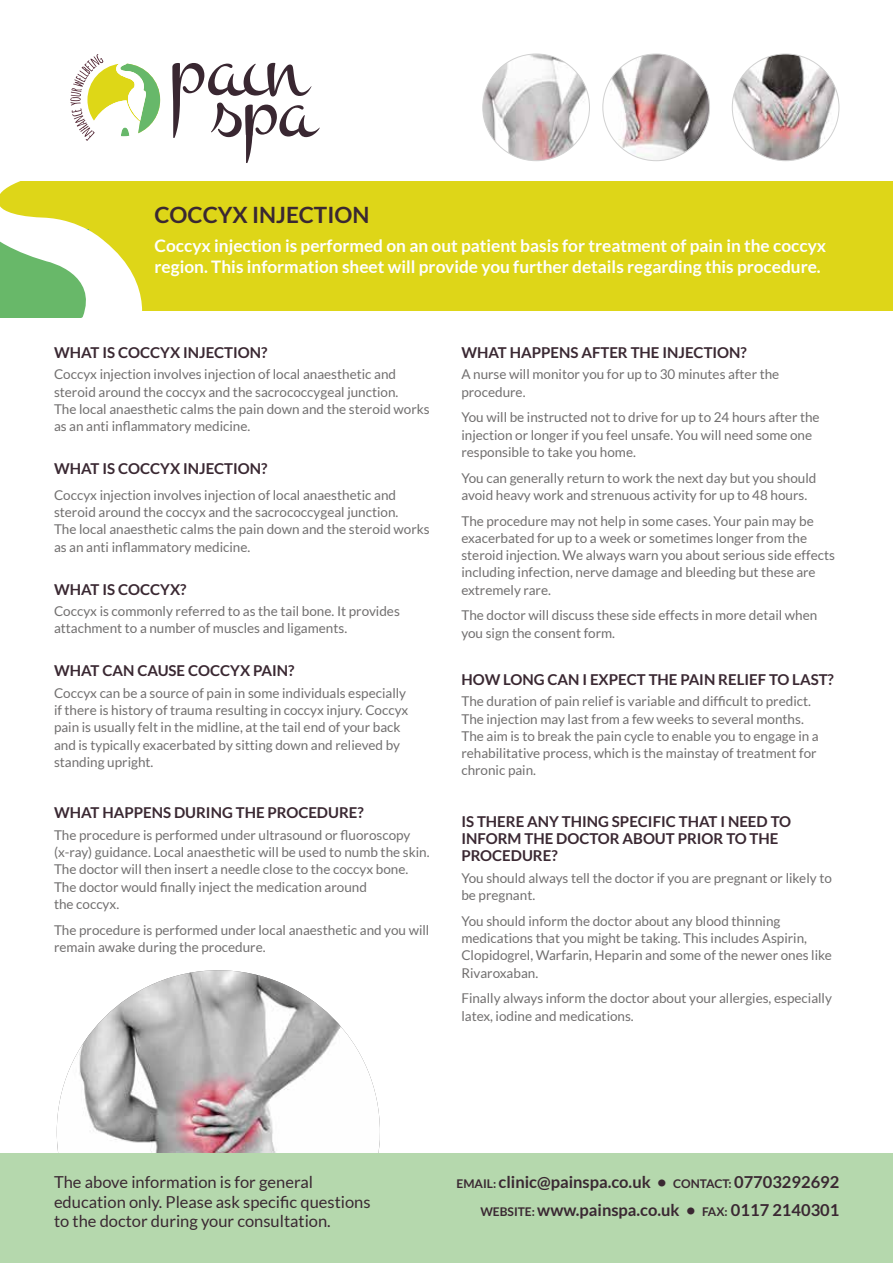
<style>
.page{position:relative;width:893px;height:1263px;background:#fff}
.page>*{position:absolute;margin:0;border:0;box-sizing:border-box;transform-origin:0 0}
.t1{font:700 22.5px "Lato";color:#3a2832}
.t2{font:700 17.25px/21px "Lato";color:#fff}
.t3{font:16.5px/19.5px "Lato";color:#3a2832}
.t4{font:700 16.5px/28px "Lato";color:#3a2832;text-align:right}
.t5{font:700 15px/17.2px "Lato";color:#3a2832}
.t6{font:13.5px/17.2px "Lato";color:#716f6f}
.s1{font-size:12px}
</style>
<div class="page">
<img style="left:57px;top:970px;width:323px;height:183px">
<div style="left:0;top:181px;width:893px;height:130px;background:#ded618"></div>
<div style="left:0;top:1153px;width:893px;height:110px;background:#b5d8ad"></div>
<svg style="left:172px;top:63px;width:148px;height:100px"></svg>
<svg style="left:70px;top:54px;width:90px;height:87px"></svg>
<img style="left:483px;top:54px;width:106px;height:107px;border-radius:53px">
<img style="left:732px;top:54px;width:107px;height:107px;border-radius:53px">
<img style="left:603px;top:54px;width:106px;height:107px;border-radius:53px">
<svg style="left:0;top:181px;width:143px;height:137px"></svg>
<h1 class="t1" style="left:155px;top:202px;width:216px">COCCYX INJECTION</h1>
<p class="t2" style="left:155px;top:235px;width:673px">Coccyx injection is performed on an out patient basis for treatment of pain in the coccyx region. This information sheet will provide you further details regarding this procedure.</p>
<p class="t5" style="left:54px;top:343px;width:215px">WHAT IS COCCYX INJECTION?</p>
<p class="t6" style="left:54px;top:366px;width:377px">Coccyx injection involves injection of local anaesthetic and steroid around the coccyx and the sacrococcygeal junction.<br>The local anaesthetic calms the pain down and the steroid works as an anti inflammatory medicine.</p>
<p class="t5" style="left:54px;top:460px;width:215px">WHAT IS COCCYX INJECTION?</p>
<p class="t6" style="left:54px;top:486px;width:377px">Coccyx injection involves injection of local anaesthetic and steroid around the coccyx and the sacrococcygeal junction.<br>The local anaesthetic calms the pain down and the steroid works as an anti inflammatory medicine.</p>
<p class="t5" style="left:54px;top:580px;width:134px">WHAT IS COCCYX?</p>
<p class="t6" style="left:54px;top:602px;width:347px">Coccyx is commonly referred to as the tail bone. It provides attachment to a number of muscles and ligaments.</p>
<p class="t5" style="left:54px;top:662px;width:242px">WHAT CAN CAUSE COCCYX PAIN?</p>
<p class="t6" style="left:54px;top:684px;width:356px">Coccyx can be a source of pain in some individuals especially if there is history of trauma resulting in coccyx injury. Coccyx pain is usually felt in the midline, at the tail end of your back and is typically exacerbated by sitting down and relieved by standing upright.</p>
<p class="t5" style="left:54px;top:804px;width:311px">WHAT HAPPENS DURING THE PROCEDURE?</p>
<p class="t6" style="left:54px;top:826px;width:377px">The procedure is performed under ultrasound or fluoroscopy (x-ray) guidance. Local anaesthetic will be used to numb the skin.<br>The doctor will then insert a needle close to the coccyx bone.<br>The doctor would finally inject the medication around<br>the coccyx.</p>
<p class="t6" style="left:54px;top:921px;width:377px">The procedure is performed under local anaesthetic and you will remain awake during the procedure.</p>
<p class="t5" style="left:461px;top:343px;width:287px">WHAT HAPPENS AFTER THE INJECTION?</p>
<p class="t6" style="left:461px;top:366px;width:319px">A nurse will monitor you for up to 30 minutes after the procedure.</p>
<p class="t6" style="left:461px;top:409px;width:360px">You will be instructed not to drive for up to 24 hours after the injection or longer if you feel unsafe. You will need some one responsible to take you home.</p>
<p class="t6" style="left:461px;top:469px;width:356px">You can generally return to work the next day but you should avoid heavy work and strenuous activity for up to 48 hours.</p>
<p class="t6" style="left:461px;top:512px;width:375px">The procedure may not help in some cases. Your pain may be exacerbated for up to a week or sometimes longer from the steroid injection. We always warn you about serious side effects including infection, nerve damage and bleeding but these are extremely rare.</p>
<p class="t6" style="left:461px;top:607px;width:357px">The doctor will discuss these side effects in more detail when you sign the consent form.</p>
<p class="t5" style="left:461px;top:670px;width:374px">HOW LONG CAN I EXPECT THE PAIN RELIEF TO LAST?</p>
<p class="t6" style="left:461px;top:693px;width:359px">The duration of pain relief is variable and difficult to predict.<br>The injection may last from a few weeks to several months.<br>The aim is to break the pain cycle to enable you to engage in a rehabilitative process, which is the mainstay of treatment for chronic pain.</p>
<p class="t5" style="left:461px;top:812px;width:331px">IS THERE ANY THING SPECIFIC THAT I NEED TO<br>INFORM THE DOCTOR ABOUT PRIOR TO THE<br>PROCEDURE?</p>
<p class="t6" style="left:461px;top:869px;width:372px">You should always tell the doctor if you are pregnant or likely to be pregnant.</p>
<p class="t6" style="left:461px;top:912px;width:372px">You should inform the doctor about any blood thinning medications that you might be taking. This includes Aspirin, Clopidogrel, Warfarin, Heparin and some of the newer ones like Rivaroxaban.</p>
<p class="t6" style="left:461px;top:990px;width:372px">Finally always inform the doctor about your allergies, especially latex, iodine and medications.</p>
<p class="t3" style="left:54px;top:1172px;width:318px">The above information is for general education only. Please ask specific questions to the doctor during your consultation.</p>
<p class="t4" style="left:457px;top:1168px;width:384px"><span class="s1">EMAIL:</span> clinic@painspa.co.uk • <span class="s1">CONTACT:</span> 07703292692<br><span class="s1">WEBSITE:</span> www.painspa.co.uk • <span class="s1">FAX:</span> 0117 2140301</p>
</div>
